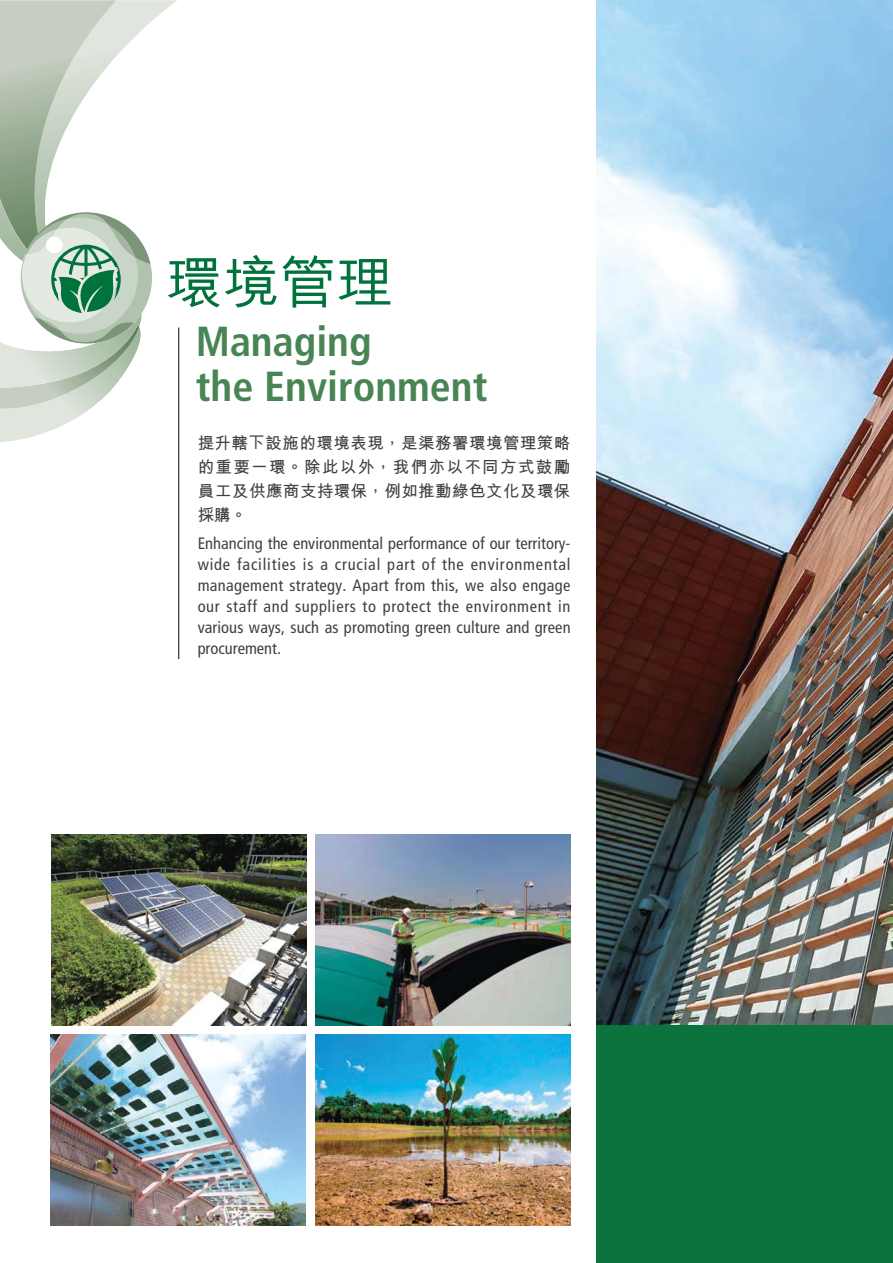
<style>
.page{position:relative;width:893px;height:1263px;background:#fff}
.page>*{position:absolute;margin:0;border:0;box-sizing:border-box;transform-origin:0 0}
.t1{font:57px "M Hei HK Medium SC700 E Ten B5 H";color:#00723b}
.t2{font:700 condensed 42px/45px "Frutiger";color:#488554}
.t3{font:condensed 16.5px/21px "Frutiger";letter-spacing:.005em;color:#404040;text-align:justify}
.t4{font:16.5px/24px "M Hei HK Bold E Ten B5 H";letter-spacing:.03em;color:#404040;text-align:justify}
</style>
<div class="page">
<img style="left:596px;top:0;width:297px;height:1025px">
<div style="left:596px;top:1025px;width:297px;height:238px;background:#0b733b"></div>
<img style="left:51px;top:834px;width:255px;height:191px">
<img style="left:315px;top:834px;width:255px;height:191px">
<hr style="left:178px;top:328px;width:1px;height:331px;background:#040809">
<svg style="left:0;top:0;width:177px;height:442px"></svg>
<img style="left:315px;top:1034px;width:255px;height:192px">
<img style="left:51px;top:1034px;width:255px;height:192px">
<h1 class="t1" style="left:166px;top:261px;width:229px">環境管理</h1>
<h2 class="t2" style="left:196px;top:322px;width:293px">Managing<br>the Environment</h2>
<p class="t4" style="left:198px;top:433px;width:374px">提升轄下設施的環境表現，是渠務署環境管理策略的重要一環。除此以外，我們亦以不同方式鼓勵員工及供應商支持環保，例如推動綠色文化及環保採購。</p>
<p class="t3" style="left:198px;top:534px;width:374px">Enhancing the environmental performance of our territory&shy;wide facilities is a crucial part of the environmental management strategy. Apart from this, we also engage our staff and suppliers to protect the environment in various ways, such as promoting green culture and green procurement.</p>
</div>
